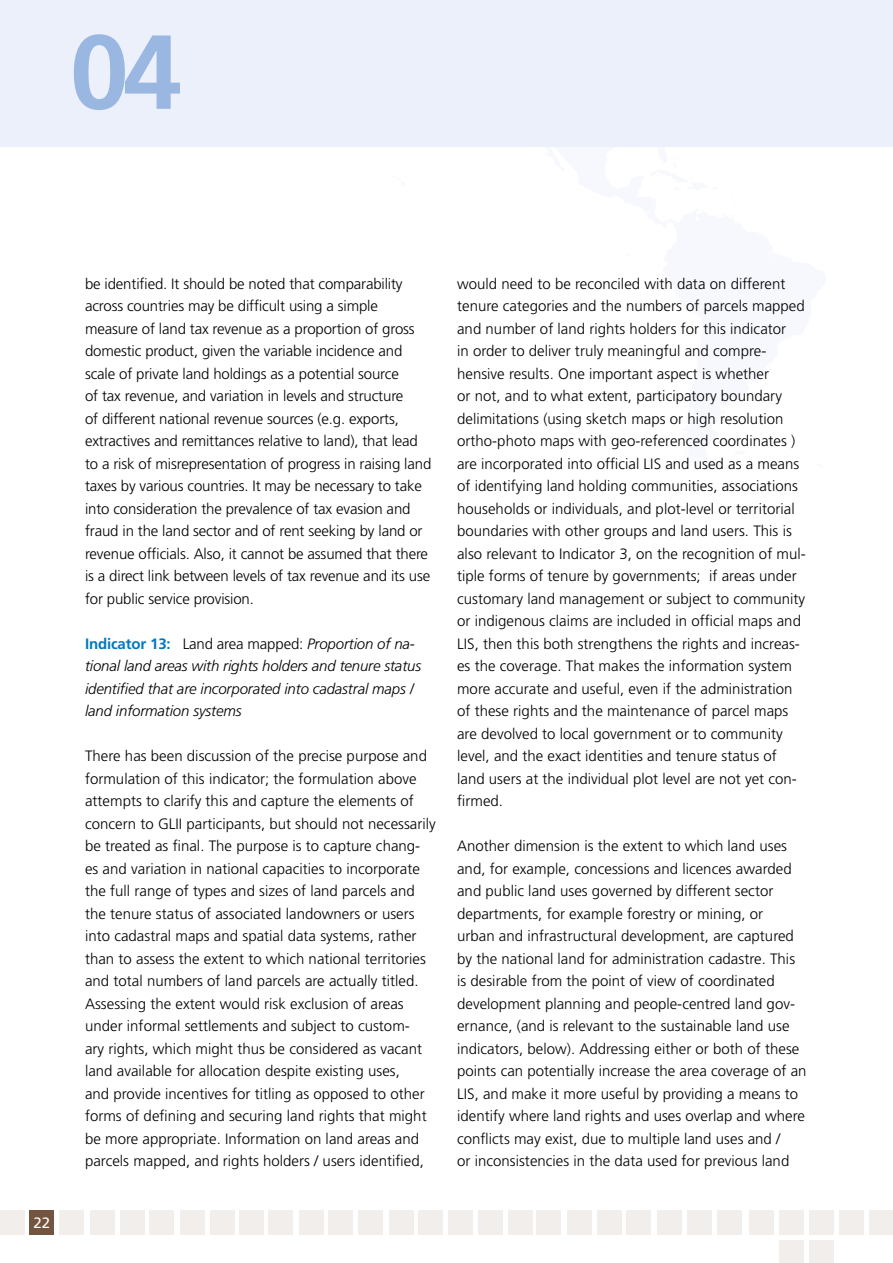
<style>
.page{position:relative;width:893px;height:1263px;background:#fff}
.page>*{position:absolute;margin:0;border:0;box-sizing:border-box;transform-origin:0 0}
.t1{font:700 105px "Frutiger";color:#99b7e1}
.t2{font:300 15px/22.5px "Frutiger";color:#000}
.t3{font:italic 300 15px/22.5px "Frutiger";letter-spacing:-.01em;color:#000}
.t4{font:15px "Frutiger";color:#fff}
.s1{font-weight:700;font-style:normal;color:#0078bf}
.s2{font-style:normal}
</style>
<div class="page">
<div style="left:0;top:1210px;width:25px;height:25px;background:#f2eeec"></div>
<div style="left:180px;top:1210px;width:25px;height:25px;background:#f2eeec"></div>
<div style="left:389px;top:1210px;width:24px;height:25px;background:#f2eeec"></div>
<div style="left:657px;top:1210px;width:25px;height:25px;background:#f2eeec"></div>
<div style="left:210px;top:1210px;width:25px;height:25px;background:#f2eeec"></div>
<div style="left:478px;top:1210px;width:25px;height:25px;background:#f2eeec"></div>
<div style="left:418px;top:1210px;width:25px;height:25px;background:#f2eeec"></div>
<div style="left:687px;top:1210px;width:25px;height:25px;background:#f2eeec"></div>
<div style="left:59px;top:1210px;width:25px;height:25px;background:#f2eeec"></div>
<div style="left:268px;top:1210px;width:25px;height:25px;background:#f2eeec"></div>
<div style="left:536px;top:1210px;width:25px;height:25px;background:#f2eeec"></div>
<div style="left:239px;top:1210px;width:25px;height:25px;background:#f2eeec"></div>
<div style="left:508px;top:1210px;width:25px;height:25px;background:#f2eeec"></div>
<div style="left:448px;top:1210px;width:25px;height:25px;background:#f2eeec"></div>
<div style="left:717px;top:1210px;width:24px;height:25px;background:#f2eeec"></div>
<div style="left:90px;top:1210px;width:25px;height:25px;background:#f2eeec"></div>
<div style="left:299px;top:1210px;width:24px;height:25px;background:#f2eeec"></div>
<div style="left:567px;top:1210px;width:25px;height:25px;background:#f2eeec"></div>
<div style="left:120px;top:1210px;width:24px;height:25px;background:#f2eeec"></div>
<div style="left:328px;top:1210px;width:25px;height:25px;background:#f2eeec"></div>
<div style="left:597px;top:1210px;width:25px;height:25px;background:#f2eeec"></div>
<div style="left:149px;top:1210px;width:25px;height:25px;background:#f2eeec"></div>
<div style="left:358px;top:1210px;width:25px;height:25px;background:#f2eeec"></div>
<div style="left:626px;top:1210px;width:25px;height:25px;background:#f2eeec"></div>
<div style="left:749px;top:1210px;width:25px;height:25px;background:#f2eeec"></div>
<div style="left:779px;top:1210px;width:25px;height:25px;background:#f2eeec"></div>
<div style="left:779px;top:1240px;width:25px;height:23px;background:#f2eeec"></div>
<div style="left:809px;top:1210px;width:24px;height:25px;background:#f2eeec"></div>
<div style="left:809px;top:1240px;width:24px;height:23px;background:#f2eeec"></div>
<div style="left:840px;top:1210px;width:24px;height:25px;background:#f2eeec"></div>
<div style="left:869px;top:1210px;width:24px;height:25px;background:#f2eeec"></div>
<div style="left:30px;top:1210px;width:24px;height:25px;background:#725440"></div>
<div style="left:0;top:0;width:893px;height:147px;background:#ecf0fa"></div>
<h1 class="t1" style="left:70px;top:11px;width:113px">04</h1>
<p class="t4" style="left:33px;top:1214px;width:18px">22</p>
<p class="t2" style="left:85px;top:272px;width:348px">be identified. It should be noted that comparability across countries may be difficult using a simple measure of land tax revenue as a proportion of gross domestic product, given the variable incidence and scale of private land holdings as a potential source<br>of tax revenue, and variation in levels and structure<br>of different national revenue sources (e.g. exports, extractives and remittances relative to land), that lead to a risk of misrepresentation of progress in raising land taxes by various countries. It may be necessary to take into consideration the prevalence of tax evasion and fraud in the land sector and of rent seeking by land or revenue officials. Also, it cannot be assumed that there is a direct link between levels of tax revenue and its use for public service provision.</p>
<p class="t3" style="left:85px;top:633px;width:338px"><span class="s1">Indicator 13:</span> <span class="s2">Land area mapped:</span> Proportion of na&shy;tional land areas with rights holders and tenure status identified that are incorporated into cadastral maps / land information systems</p>
<p class="t2" style="left:85px;top:745px;width:352px">There has been discussion of the precise purpose and formulation of this indicator; the formulation above attempts to clarify this and capture the elements of concern to GLII participants, but should not necessarily be treated as final. The purpose is to capture chang&shy;es and variation in national capacities to incorporate the full range of types and sizes of land parcels and the tenure status of associated landowners or users into cadastral maps and spatial data systems, rather than to assess the extent to which national territories and total numbers of land parcels are actually titled.<br>Assessing the extent would risk exclusion of areas under informal settlements and subject to custom-<br>ary rights, which might thus be considered as vacant land available for allocation despite existing uses,<br>and provide incentives for titling as opposed to other forms of defining and securing land rights that might be more appropriate. Information on land areas and parcels mapped, and rights holders / users identified,</p>
<p class="t2" style="left:457px;top:272px;width:350px">would need to be reconciled with data on different tenure categories and the numbers of parcels mapped and number of land rights holders for this indicator<br>in order to deliver truly meaningful and compre&shy;hensive results. One important aspect is whether<br>or not, and to what extent, participatory boundary delimitations (using sketch maps or high resolution ortho-photo maps with geo-referenced coordinates ) are incorporated into official LIS and used as a means of identifying land holding communities, associations households or individuals, and plot-level or territorial boundaries with other groups and land users. This is also relevant to Indicator 3, on the recognition of mul&shy;tiple forms of tenure by governments; if areas under customary land management or subject to community or indigenous claims are included in official maps and LIS, then this both strengthens the rights and increas&shy;es the coverage. That makes the information system more accurate and useful, even if the administration of these rights and the maintenance of parcel maps are devolved to local government or to community level, and the exact identities and tenure status of land users at the individual plot level are not yet con&shy;firmed.</p>
<p class="t2" style="left:457px;top:835px;width:351px">Another dimension is the extent to which land uses and, for example, concessions and licences awarded and public land uses governed by different sector departments, for example forestry or mining, or<br>urban and infrastructural development, are captured by the national land for administration cadastre. This is desirable from the point of view of coordinated development planning and people-centred land gov&shy;ernance, (and is relevant to the sustainable land use indicators, below). Addressing either or both of these points can potentially increase the area coverage of an LIS, and make it more useful by providing a means to identify where land rights and uses overlap and where conflicts may exist, due to multiple land uses and /<br>or inconsistencies in the data used for previous land</p>
</div>
